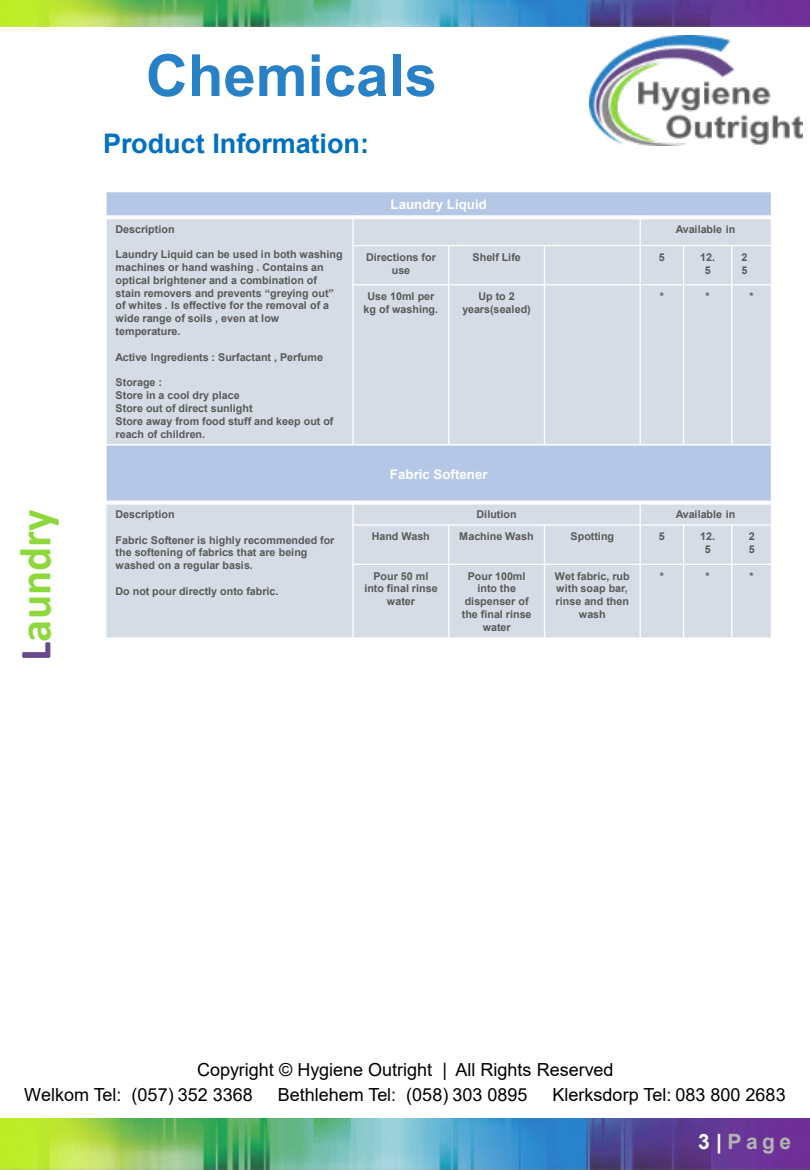
<style>
.page{position:relative;width:810px;height:1170px;background:#fff}
.page>*{position:absolute;margin:0;border:0;box-sizing:border-box;transform-origin:0 0}
.t1{font:700 58.2px "Arial";color:#2881c6}
.t2{font:700 45px "Calibri";color:#8ed73d}
.t3{font:700 27px "Arial";color:#0070c0}
.t4{font:700 21px "Arial";color:#b3b3b3}
.t5{font:18px/25.2px "Arial";color:#000}
.t6{font:700 13.35px "Arial";letter-spacing:.005em;color:#fff}
.t7{font:700 10.8px/12.8px "Arial";color:#595959;text-align:center}
.s1{color:#684a8b}
.s2{color:#fff}
</style>
<div class="page">
<img style="left:0;top:0;width:810px;height:26px">
<img style="left:589px;top:35px;width:214px;height:110px">
<img style="left:0;top:1118px;width:810px;height:52px">
<div style="left:106px;top:192px;width:665px;height:25px;background:#b4c7e7"></div>
<div style="left:106px;top:217px;width:247px;height:228px;background:#d6dce5"></div>
<div style="left:353px;top:217px;width:287px;height:28px;background:#d6dce5"></div>
<div style="left:640px;top:217px;width:131px;height:29px;background:#d6dce5"></div>
<div style="left:353px;top:245px;width:96px;height:40px;background:#d6dce5"></div>
<div style="left:449px;top:245px;width:96px;height:40px;background:#d6dce5"></div>
<div style="left:545px;top:245px;width:95px;height:40px;background:#d6dce5"></div>
<div style="left:640px;top:245px;width:44px;height:40px;background:#d6dce5"></div>
<div style="left:684px;top:245px;width:48px;height:40px;background:#d6dce5"></div>
<div style="left:732px;top:246px;width:39px;height:39px;background:#d6dce5"></div>
<div style="left:353px;top:285px;width:96px;height:160px;background:#d6dce5"></div>
<div style="left:449px;top:285px;width:96px;height:160px;background:#d6dce5"></div>
<div style="left:545px;top:285px;width:95px;height:160px;background:#d6dce5"></div>
<div style="left:640px;top:285px;width:44px;height:160px;background:#d6dce5"></div>
<div style="left:684px;top:285px;width:48px;height:160px;background:#d6dce5"></div>
<div style="left:732px;top:285px;width:39px;height:160px;background:#d6dce5"></div>
<hr style="left:352px;top:215px;width:2px;height:231px;background:#fff">
<hr style="left:448px;top:245px;width:1px;height:201px;background:#fff">
<hr style="left:544px;top:245px;width:1px;height:201px;background:#fff">
<hr style="left:640px;top:215px;width:1px;height:231px;background:#fff">
<hr style="left:683px;top:245px;width:1px;height:201px;background:#fff">
<hr style="left:731px;top:245px;width:1px;height:201px;background:#fff">
<svg style="left:107px;top:215px;width:664px;height:4px;background:#fafbfd"></svg>
<hr style="left:352px;top:245px;width:420px;height:1px;background:#fff">
<hr style="left:352px;top:284px;width:420px;height:1px;background:#fff">
<hr style="left:105px;top:191px;width:2px;height:255px;background:#fff">
<div style="left:106px;top:445px;width:665px;height:58px;background:#b4c7e7"></div>
<div style="left:106px;top:503px;width:247px;height:135px;background:#d6dce5"></div>
<div style="left:353px;top:503px;width:287px;height:22px;background:#d6dce5"></div>
<div style="left:640px;top:503px;width:131px;height:22px;background:#d6dce5"></div>
<div style="left:353px;top:525px;width:96px;height:39px;background:#d6dce5"></div>
<div style="left:449px;top:525px;width:96px;height:39px;background:#d6dce5"></div>
<div style="left:545px;top:525px;width:95px;height:39px;background:#d6dce5"></div>
<div style="left:640px;top:525px;width:44px;height:39px;background:#d6dce5"></div>
<div style="left:684px;top:525px;width:48px;height:39px;background:#d6dce5"></div>
<div style="left:732px;top:525px;width:39px;height:39px;background:#d6dce5"></div>
<div style="left:353px;top:564px;width:96px;height:74px;background:#d6dce5"></div>
<div style="left:449px;top:564px;width:96px;height:74px;background:#d6dce5"></div>
<div style="left:545px;top:564px;width:95px;height:74px;background:#d6dce5"></div>
<div style="left:640px;top:564px;width:44px;height:74px;background:#d6dce5"></div>
<div style="left:684px;top:564px;width:48px;height:74px;background:#d6dce5"></div>
<div style="left:732px;top:564px;width:39px;height:74px;background:#d6dce5"></div>
<hr style="left:352px;top:501px;width:2px;height:138px;background:#fff">
<hr style="left:448px;top:524px;width:1px;height:115px;background:#fff">
<hr style="left:544px;top:524px;width:1px;height:115px;background:#fff">
<hr style="left:640px;top:501px;width:1px;height:138px;background:#fff">
<hr style="left:683px;top:524px;width:1px;height:115px;background:#fff">
<hr style="left:731px;top:524px;width:1px;height:115px;background:#fff">
<svg style="left:107px;top:501px;width:664px;height:4px;background:#fafbfc"></svg>
<hr style="left:352px;top:524px;width:420px;height:2px;background:#fff">
<hr style="left:352px;top:564px;width:420px;height:1px;background:#fff">
<hr style="left:105px;top:444px;width:2px;height:195px;background:#fff">
<hr style="left:105px;top:444px;width:667px;height:2px;background:#fff">
<hr style="left:105px;top:637px;width:667px;height:2px;background:#fff">
<h1 class="t1" style="left:146px;top:54px;width:293px">Chemicals</h1>
<h3 class="t3" style="left:103px;top:134px;width:267px">Product Information:</h3>
<p class="t6" style="left:391px;top:200px;width:98px">Laundry Liquid</p>
<p class="t7" style="left:116px;top:223px;width:60px">Description</p>
<p class="t7" style="left:676px;top:223px;width:61px">Available in</p>
<p class="t7" style="left:116px;top:249px;width:229px;text-align:left">Laundry Liquid can be used in both washing machines or hand washing . Contains an optical brightener and a combination of stain removers and prevents “greying out” of whites . Is effective for the removal of a wide range of soils , even at low temperature.</p>
<p class="t7" style="left:116px;top:352px;width:209px">Active Ingredients : Surfactant , Perfume</p>
<p class="t7" style="left:116px;top:377px;width:219px;text-align:left">Storage :<br>Store in a cool dry place<br>Store out of direct sunlight<br>Store away from food stuff and keep out of reach of children.</p>
<p class="t7" style="left:366px;top:252px;width:71px">Directions for</p>
<p class="t7" style="left:473px;top:252px;width:50px">Shelf Life</p>
<p class="t7" style="left:659px;top:252px;width:7px">5</p>
<p class="t7" style="left:392px;top:264px;width:20px">use</p>
<p class="t7" style="left:479px;top:291px;width:38px">Up to 2</p>
<p class="t7" style="left:660px;top:291px;width:6px">*</p>
<p class="t7" style="left:706px;top:291px;width:6px">*</p>
<p class="t7" style="left:750px;top:291px;width:6px">*</p>
<p class="t7" style="left:463px;top:304px;width:70px">years(sealed)</p>
<p class="t7" style="left:700px;top:252px;width:16px">12.<br>5</p>
<p class="t7" style="left:741px;top:252px;width:7px;text-align:left">2<br>5</p>
<p class="t7" style="left:364px;top:291px;width:76px">Use 10ml per kg of washing.</p>
<h2 class="t2" style="left:17px;top:661px;width:153px;rotate:-90deg"><span class="s1">L</span>aundry</h2>
<p class="t6" style="left:390px;top:469px;width:99px">Fabric Softener</p>
<p class="t7" style="left:116px;top:509px;width:60px">Description</p>
<p class="t7" style="left:477px;top:509px;width:42px">Dilution</p>
<p class="t7" style="left:676px;top:509px;width:61px">Available in</p>
<p class="t7" style="left:116px;top:534px;width:220px;text-align:left">Fabric Softener is highly recommended for the softening of fabrics that are being washed on a regular basis.</p>
<p class="t7" style="left:116px;top:586px;width:164px">Do not pour directly onto fabric.</p>
<p class="t7" style="left:372px;top:531px;width:60px">Hand Wash</p>
<p class="t7" style="left:459px;top:531px;width:76px">Machine Wash</p>
<p class="t7" style="left:571px;top:531px;width:45px">Spotting</p>
<p class="t7" style="left:659px;top:531px;width:7px">5</p>
<p class="t7" style="left:555px;top:570px;width:76px">Wet fabric, rub</p>
<p class="t7" style="left:660px;top:570px;width:6px">*</p>
<p class="t7" style="left:706px;top:570px;width:6px">*</p>
<p class="t7" style="left:750px;top:570px;width:6px">*</p>
<p class="t7" style="left:556px;top:583px;width:75px">with soap bar, rinse and then wash</p>
<p class="t7" style="left:700px;top:531px;width:16px">12.<br>5</p>
<p class="t7" style="left:749px;top:531px;width:7px;text-align:left">2<br>5</p>
<p class="t7" style="left:364px;top:570px;width:75px">Pour 50 ml into final rinse water</p>
<p class="t7" style="left:462px;top:570px;width:71px">Pour 100ml into the dispenser of the final rinse water</p>
<h3 class="t5" style="left:24px;top:1059px;width:591px;text-indent:173px">Copyright © Hygiene Outright | All Rights Reserved<br>Welkom Tel: (057) 352 3368</h3>
<h3 class="t5" style="left:278px;top:1084px;width:251px">Bethlehem Tel: (058) 303 0895</h3>
<h3 class="t5" style="left:553px;top:1084px;width:235px">Klerksdorp Tel: 083 800 2683</h3>
<h3 class="t4" style="left:698px;top:1134px;width:95px"><span class="s2">3|</span>Page</h3>
</div>
